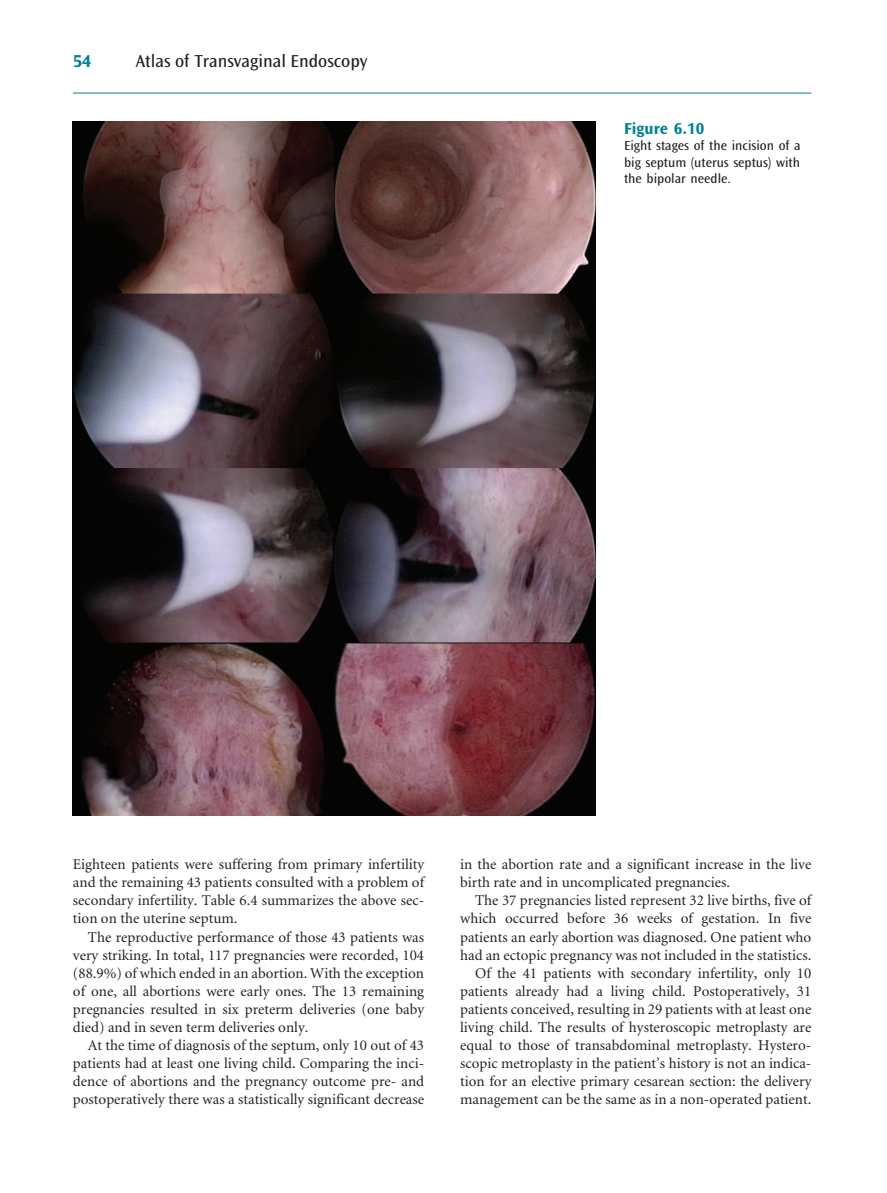
<style>
.page{position:relative;width:887px;height:1193px;background:#fff}
.page>*{position:absolute;margin:0;border:0;box-sizing:border-box;transform-origin:0 0}
.t1{font:18px "Ocean Sans";color:#231f20}
.t2{font:700 18px "Ocean Sans";color:#008293}
.t3{font:700 16.5px "Ocean Sans";color:#008293}
.t4{font:15px/18px "Minion";color:#231f20;text-align:justify}
.t5{font:13.5px/16.5px "Ocean Sans";color:#231f20;text-align:justify}
</style>
<div class="page">
<img style="left:72px;top:92px;width:740px;height:724px">
<p class="t2" style="left:73px;top:54px;width:20px">54</p>
<p class="t1" style="left:136px;top:54px;width:233px">Atlas of Transvaginal Endoscopy</p>
<p class="t3" style="left:624px;top:122px;width:82px">Figure 6.10</p>
<p class="t5" style="left:624px;top:138px;width:178px">Eight stages of the incision of a big septum (uterus septus) with the bipolar needle.</p>
<p class="t4" style="left:73px;top:857px;width:353px">Eighteen patients were suffering from primary infertility and the remaining 43 patients consulted with a problem of secondary infertility. Table 6.4 summarizes the above sec&shy;tion on the uterine septum.</p>
<p class="t4" style="left:73px;top:929px;width:353px;text-indent:15px">The reproductive performance of those 43 patients was very striking. In total, 117 pregnancies were recorded, 104 (88.9%) of which ended in an abortion. With the exception of one, all abortions were early ones. The 13 remaining pregnancies resulted in six preterm deliveries (one baby died) and in seven term deliveries only.</p>
<p class="t4" style="left:73px;top:1037px;width:353px;text-indent:15px">At the time of diagnosis of the septum, only 10 out of 43 patients had at least one living child. Comparing the inci&shy;dence of abortions and the pregnancy outcome pre- and postoperatively there was a statistically significant decrease</p>
<p class="t4" style="left:460px;top:857px;width:353px">in the abortion rate and a significant increase in the live birth rate and in uncomplicated pregnancies.</p>
<p class="t4" style="left:460px;top:893px;width:353px;text-align:right">The 37 pregnancies listed represent 32 live births, five of which occurred before 36 weeks of gestation. In five patients an early abortion was diagnosed. One patient who had an ectopic pregnancy was not included in the statistics.<br>Of the 41 patients with secondary infertility, only 10 patients already had a living child. Postoperatively, 31 patients conceived, resulting in 29 patients with at least one living child. The results of hysteroscopic metroplasty are equal to those of transabdominal metroplasty. Hystero&shy;scopic metroplasty in the patient’s history is not an indica&shy;tion for an elective primary cesarean section: the delivery management can be the same as in a non-operated patient.</p>
</div>
